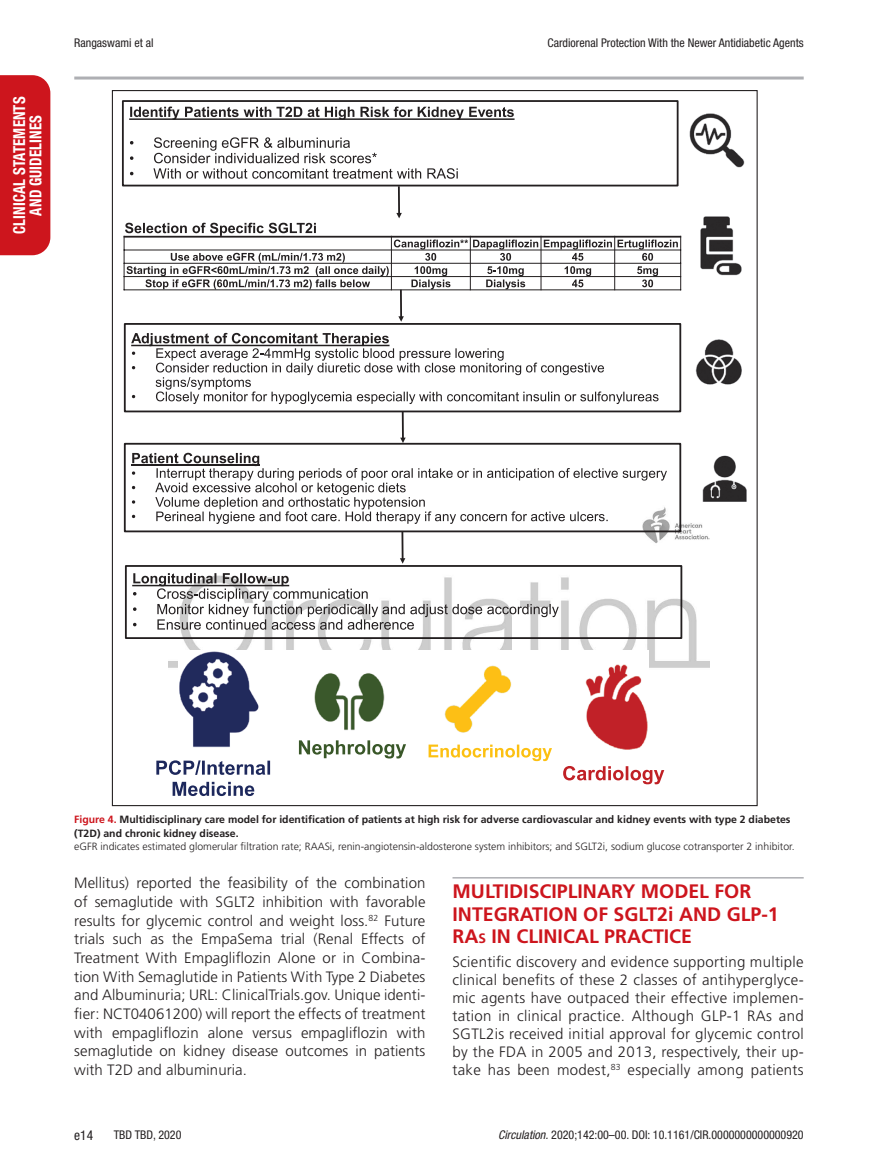
<style>
.page{position:relative;width:878px;height:1175px;background:#fff}
.page>*{position:absolute;margin:0;border:0;box-sizing:border-box;transform-origin:0 0}
.t1{font:700 19.5px/22.5px "Frutiger LT Std";color:#cd151d}
.t2{font:700 condensed 16.5px/16.5px "Helvetica Neue LT Std";letter-spacing:.01em;color:#fff;text-align:center;scale:.9 1}
.t3{font:300 15px/18.8px "Frutiger LT Std";letter-spacing:.01em;color:#231f20;text-align:justify}
.t4{font:condensed 13.5px "Helvetica Neue LT Std";color:#231f20}
.t5{font:condensed 12px "Helvetica Neue LT Std";color:#231f20}
.t6{font:700 10.5px/13.5px "Frutiger LT Std";color:#231f20}
.t7{font:300 10.5px "Frutiger LT Std";color:#231f20}
.s1{color:#cd151d}
.s2{font-size:13.65px}
.s3{font-style:italic}
</style>
<div class="page">
<div style="left:0;top:75px;width:50px;height:180px;background:#cd151d"></div>
<svg style="left:74px;top:76px;width:729px;height:4px;background:#c1c2c5"></svg>
<hr style="left:452px;top:877px;width:351px;height:1px;background:#aeafb3">
<svg style="left:111px;top:90px;width:647px;height:716px"></svg>
<p class="t2" style="left:11px;top:234px;width:154px;rotate:-90deg">CLINICAL STATEMENTS<br>AND GUIDELINES</p>
<p class="t5" style="left:74px;top:36px;width:81px">Rangaswami et al</p>
<p class="t5" style="left:547px;top:36px;width:258px">Cardiorenal Protection With the Newer Antidiabetic Agents</p>
<p class="t6" style="left:74px;top:812px;width:717px"><span class="s1">Figure 4.</span> Multidisciplinary care model for identification of patients at high risk for adverse cardiovascular and kidney events with type 2 diabetes (T2D) and chronic kidney disease.</p>
<p class="t7" style="left:74px;top:840px;width:721px">eGFR indicates estimated glomerular filtration rate; RAASi, renin-angiotensin-aldosterone system inhibitors; and SGLT2i, sodium glucose cotransporter 2 inhibitor.</p>
<p class="t3" style="left:74px;top:874px;width:353px">Mellitus) reported the feasibility of the combination of semaglutide with SGLT2 inhibition with favorable results for glycemic control and weight loss.<sup>82</sup> Future trials such as the EmpaSema trial (Renal Effects of Treatment With Empagliflozin Alone or in Combina&shy;tion With Semaglutide in Patients With Type 2 Diabetes and Albuminuria; URL: ClinicalTrials.gov. Unique identi&shy;fier: NCT04061200) will report the effects of treatment with empagliflozin alone versus empagliflozin with semaglutide on kidney disease outcomes in patients with T2D and albuminuria.</p>
<h1 class="t1" style="left:452px;top:880px;width:328px">MULTIDISCIPLINARY MODEL FOR<br>INTEGRATION OF SGLT2i AND GLP-1<br>RA<span class="s2">s</span> IN CLINICAL PRACTICE</h1>
<p class="t3" style="left:452px;top:953px;width:353px;line-height:18px">Scientific discovery and evidence supporting multiple clinical benefits of these 2 classes of antihyperglyce&shy;mic agents have outpaced their effective implemen&shy;tation in clinical practice. Although GLP-1 RAs and SGTL2is received initial approval for glycemic control by the FDA in 2005 and 2013, respectively, their up&shy;take has been modest,<sup>83</sup> especially among patients</p>
<p class="t4" style="left:74px;top:1127px;width:20px">e14</p>
<p class="t5" style="left:114px;top:1127px;width:69px">TBD TBD, 2020</p>
<p class="t5" style="left:498px;top:1127px;width:307px"><span class="s3">Circulation.</span> 2020;142:00–00. DOI: 10.1161/CIR.0000000000000920</p>
</div>
